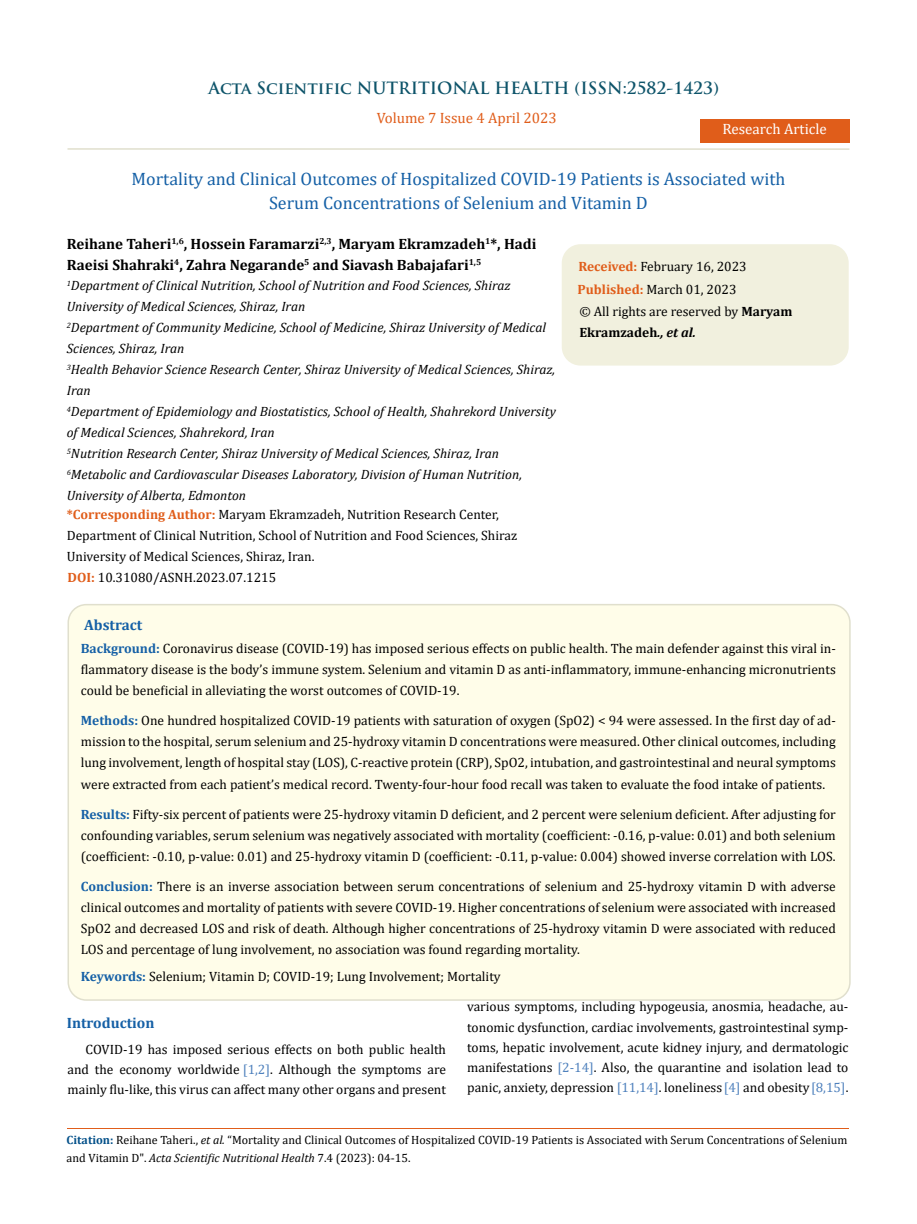
<style>
.page{position:relative;width:917px;height:1224px;background:#fff}
.page>*{position:absolute;margin:0;border:0;box-sizing:border-box;transform-origin:0 0}
.t1{font:18px/24px "Cambria";color:#1560a6;text-align:center}
.t2{font:700 16.5px "Trajan Pro";color:#0e546a}
.t3{font:700 15px/21px "Cambria";color:#000}
.t4{font:15px "Cambria";color:#e05d1a}
.t5{font:700 15px "Cambria";color:#1560a6}
.t6{font:15px "Cambria";color:#fff}
.t7{font:13.5px/21px "Cambria";color:#000;text-align:justify}
.t8{font:italic 13.5px/21px "Cambria";color:#000}
.t9{font:12px/18px "Cambria";color:#000}
.s1{font-weight:700;color:#e05d1a}
.s2{font-weight:700}
.s3{font-weight:700;font-style:italic}
.s4{font-weight:700;color:#1560a6}
.s5{color:#4f81bd}
.s6{font-weight:700;color:#035089}
.s7{font-style:italic}
</style>
<div class="page">
<div style="left:699px;top:119px;width:150px;height:23px;background:#e05d1a"></div>
<div style="left:68px;top:605px;width:781px;height:395px;background:#fffde9;border-radius:18px"></div>
<div style="left:67px;top:604px;width:783px;height:397px;border:2px solid #e0dfcd;border-radius:18px"></div>
<div style="left:562px;top:245px;width:285px;height:120px;background:#f1f0de;border-radius:18px"></div>
<div style="left:561px;top:244px;width:287px;height:122px;border:2px solid #f1f0de;border-radius:18px"></div>
<hr style="left:67px;top:1129px;width:781px;height:1px;background:#e05d1a">
<hr style="left:67px;top:148px;width:782px;height:2px;background:#e0dfcd">
<p class="t2" style="left:208px;top:77px;width:512px">Acta Scientific NUTRITIONAL HEALTH (ISSN:2582-1423)</p>
<p class="t4" style="left:376px;top:109px;width:182px">Volume 7 Issue 4 April 2023</p>
<p class="t6" style="left:722px;top:120px;width:106px">Research Article</p>
<h1 class="t1" style="left:131px;top:166px;width:655px">Mortality and Clinical Outcomes of Hospitalized COVID-19 Patients is Associated with<br>Serum Concentrations of Selenium and Vitamin D</h1>
<p class="t3" style="left:67px;top:233px;width:471px">Reihane Taheri<sup>1,6</sup>, Hossein Faramarzi<sup>2,3</sup>, Maryam Ekramzadeh<sup>1</sup>*, Hadi<br>Raeisi Shahraki<sup>4</sup>, Zahra Negarande<sup>5</sup> and Siavash Babajafari<sup>1,5</sup></p>
<p class="t8" style="left:67px;top:274px;width:490px"><sup>1</sup>Department of Clinical Nutrition, School of Nutrition and Food Sciences, Shiraz University of Medical Sciences, Shiraz, Iran<br><sup>2</sup>Department of Community Medicine, School of Medicine, Shiraz University of Medical Sciences, Shiraz, Iran<br><sup>3</sup>Health Behavior Science Research Center, Shiraz University of Medical Sciences, Shiraz, Iran<br><sup>4</sup>Department of Epidemiology and Biostatistics, School of Health, Shahrekord University of Medical Sciences, Shahrekord, Iran<br><sup>5</sup>Nutrition Research Center, Shiraz University of Medical Sciences, Shiraz, Iran <sup>6</sup>Metabolic and Cardiovascular Diseases Laboratory, Division of Human Nutrition, University of Alberta, Edmonton</p>
<p class="t7" style="left:67px;top:504px;width:452px;text-align:left"><span class="s1">*Corresponding Author:</span> Maryam Ekramzadeh, Nutrition Research Center,<br>Department of Clinical Nutrition, School of Nutrition and Food Sciences, Shiraz<br>University of Medical Sciences, Shiraz, Iran.</p>
<p class="t7" style="left:577px;top:255px;width:171px;line-height:23px"><span class="s1">Received:</span> February 16, 2023<br><span class="s1">Published:</span> March 01, 2023</p>
<p class="t7" style="left:579px;top:301px;width:214px">© All rights are reserved by <span class="s2">Maryam<br>Ekramzadeh</span><span class="s3">., et al.</span></p>
<p class="t7" style="left:67px;top:567px;width:210px"><span class="s1">DOI:</span> 10.31080/ASNH.2023.07.1215</p>
<p class="t5" style="left:84px;top:614px;width:60px">Abstract</p>
<p class="t7" style="left:81px;top:638px;width:756px"><span class="s4">Background:</span> Coronavirus disease (COVID-19) has imposed serious effects on public health. The main defender against this viral in&shy;flammatory disease is the body’s immune system. Selenium and vitamin D as anti-inflammatory, immune-enhancing micronutrients could be beneficial in alleviating the worst outcomes of COVID-19.</p>
<p class="t7" style="left:81px;top:710px;width:756px"><span class="s4">Methods:</span> One hundred hospitalized COVID-19 patients with saturation of oxygen (SpO2) &lt; 94 were assessed. In the first day of ad&shy;mission to the hospital, serum selenium and 25-hydroxy vitamin D concentrations were measured. Other clinical outcomes, including lung involvement, length of hospital stay (LOS), C-reactive protein (CRP), SpO2, intubation, and gastrointestinal and neural symptoms were extracted from each patient’s medical record. Twenty-four-hour food recall was taken to evaluate the food intake of patients.</p>
<p class="t7" style="left:81px;top:803px;width:756px"><span class="s4">Results:</span> Fifty-six percent of patients were 25-hydroxy vitamin D deficient, and 2 percent were selenium deficient. After adjusting for confounding variables, serum selenium was negatively associated with mortality (coefficient: -0.16, p-value: 0.01) and both selenium (coefficient: -0.10, p-value: 0.01) and 25-hydroxy vitamin D (coefficient: -0.11, p-value: 0.004) showed inverse correlation with LOS.</p>
<p class="t7" style="left:81px;top:875px;width:756px"><span class="s4">Conclusion:</span> There is an inverse association between serum concentrations of selenium and 25-hydroxy vitamin D with adverse clinical outcomes and mortality of patients with severe COVID-19. Higher concentrations of selenium were associated with increased SpO2 and decreased LOS and risk of death. Although higher concentrations of 25-hydroxy vitamin D were associated with reduced LOS and percentage of lung involvement, no association was found regarding mortality.</p>
<p class="t7" style="left:81px;top:965px;width:421px"><span class="s4">Keywords:</span> Selenium; Vitamin D; COVID-19; Lung Involvement; Mortality</p>
<p class="t5" style="left:67px;top:1012px;width:89px">Introduction</p>
<p class="t7" style="left:67px;top:1039px;width:380px;line-height:20.2px;text-indent:18px">COVID-19 has imposed serious effects on both public health and the economy worldwide <span class="s5">[1,2]</span>. Although the symptoms are mainly flu-like, this virus can affect many other organs and present</p>
<p class="t7" style="left:467px;top:997px;width:383px;line-height:20.2px">various symptoms, including hypogeusia, anosmia, headache, au&shy;tonomic dysfunction, cardiac involvements, gastrointestinal symp&shy;toms, hepatic involvement, acute kidney injury, and dermatologic manifestations <span class="s5">[2-14]</span>. Also, the quarantine and isolation lead to panic, anxiety, depression <span class="s5">[11,14]</span>. loneliness <span class="s5">[4]</span> and obesity<span class="s5">[8,15]</span>.</p>
<p class="t9" style="left:67px;top:1131px;width:782px"><span class="s6">Citation:</span> Reihane Taheri., <span class="s7">et al.</span> “Mortality and Clinical Outcomes of Hospitalized COVID-19 Patients is Associated with Serum Concentrations of Selenium and Vitamin D". <span class="s7">Acta Scientific Nutritional Health</span> 7.4 (2023): 04-15.</p>
</div>
